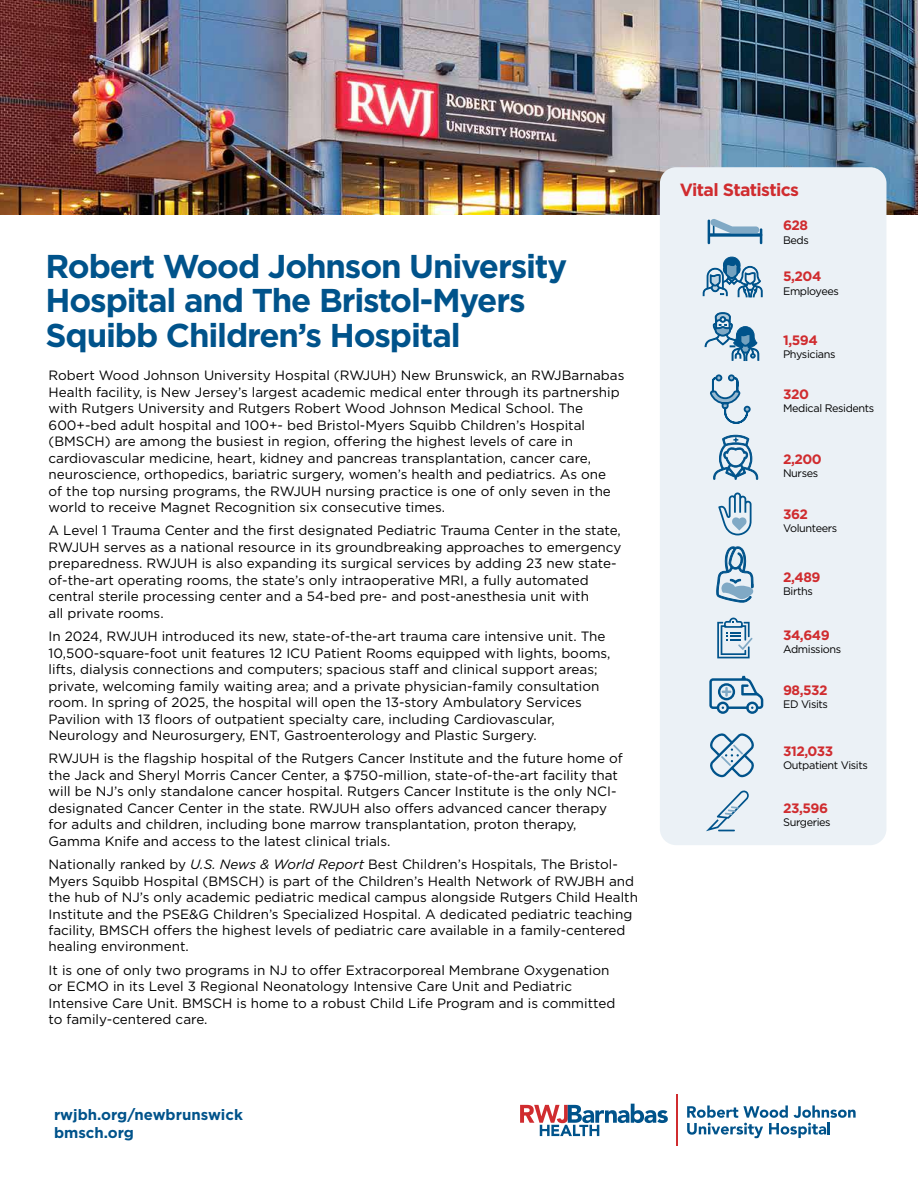
<style>
.page{position:relative;width:918px;height:1188px;background:#fff}
.page>*{position:absolute;margin:0;border:0;box-sizing:border-box;transform-origin:0 0}
.t1{font:700 33px/34.5px "Gotham";letter-spacing:-.035em;color:#00538b}
.t2{font:700 17.7px "Gotham";letter-spacing:-.035em;color:#d02c2f}
.t3{font:700 15px/18px "Gotham";color:#00538b}
.t4{font:700 13.65px "Gotham";letter-spacing:-.035em;color:#d02c2f}
.t5{font:13.5px/16.5px "Gotham";color:#000}
.t6{font:10.95px "Gotham";letter-spacing:-.035em;color:#000}
.s1{font-style:italic}
</style>
<div class="page">
<img style="left:0;top:0;width:918px;height:214px">
<svg style="left:520px;top:1104px;width:148px;height:32px"></svg>
<svg style="left:687px;top:1105px;width:169px;height:33px"></svg>
<hr style="left:676px;top:1094px;width:2px;height:51px;background:#d02c2f">
<div style="left:660px;top:167px;width:226px;height:678px;background:#ebf1f6;border-radius:16px"></div>
<hr style="left:708px;top:220px;width:2px;height:24px;background:#00538b">
<svg style="left:710px;top:219px;width:52px;height:25px"></svg>
<svg style="left:713px;top:435px;width:45px;height:45px"></svg>
<svg style="left:718px;top:493px;width:34px;height:42px"></svg>
<svg style="left:716px;top:546px;width:38px;height:112px"></svg>
<svg style="left:709px;top:676px;width:54px;height:38px"></svg>
<svg style="left:703px;top:257px;width:59px;height:104px"></svg>
<svg style="left:710px;top:733px;width:44px;height:44px"></svg>
<svg style="left:706px;top:790px;width:43px;height:41px"></svg>
<svg style="left:710px;top:374px;width:41px;height:50px"></svg>
<h1 class="t1" style="left:46px;top:248px;width:523px">Robert Wood Johnson University<br>Hospital and The Bristol-Myers<br>Squibb Children’s Hospital</h1>
<p class="t5" style="left:49px;top:367px;width:577px">Robert Wood Johnson University Hospital (RWJUH) New Brunswick, an RWJBarnabas Health facility, is New Jersey’s largest academic medical enter through its partnership with Rutgers University and Rutgers Robert Wood Johnson Medical School. The 600+-bed adult hospital and 100+- bed Bristol-Myers Squibb Children’s Hospital (BMSCH) are among the busiest in region, offering the highest levels of care in cardiovascular medicine, heart, kidney and pancreas transplantation, cancer care, neuroscience, orthopedics, bariatric surgery, women’s health and pediatrics. As one<br>of the top nursing programs, the RWJUH nursing practice is one of only seven in the world to receive Magnet Recognition six consecutive times.</p>
<p class="t5" style="left:49px;top:522px;width:575px">A Level 1 Trauma Center and the first designated Pediatric Trauma Center in the state, RWJUH serves as a national resource in its groundbreaking approaches to emergency preparedness. RWJUH is also expanding its surgical services by adding 23 new state&shy;of-the-art operating rooms, the state’s only intraoperative MRI, a fully automated central sterile processing center and a 54-bed pre- and post-anesthesia unit with<br>all private rooms.</p>
<p class="t5" style="left:49px;top:628px;width:564px">In 2024, RWJUH introduced its new, state-of-the-art trauma care intensive unit. The 10,500-square-foot unit features 12 ICU Patient Rooms equipped with lights, booms, lifts, dialysis connections and computers; spacious staff and clinical support areas; private, welcoming family waiting area; and a private physician-family consultation room. In spring of 2025, the hospital will open the 13-story Ambulatory Services Pavilion with 13 floors of outpatient specialty care, including Cardiovascular, Neurology and Neurosurgery, ENT, Gastroenterology and Plastic Surgery.</p>
<p class="t5" style="left:49px;top:750px;width:576px">RWJUH is the flagship hospital of the Rutgers Cancer Institute and the future home of the Jack and Sheryl Morris Cancer Center, a $750-million, state-of-the-art facility that will be NJ’s only standalone cancer hospital. Rutgers Cancer Institute is the only NCI&shy;designated Cancer Center in the state. RWJUH also offers advanced cancer therapy for adults and children, including bone marrow transplantation, proton therapy, Gamma Knife and access to the latest clinical trials.</p>
<p class="t5" style="left:49px;top:856px;width:591px">Nationally ranked by <span class="s1">U.S. News &amp; World Report</span> Best Children’s Hospitals, The Bristol-Myers Squibb Hospital (BMSCH) is part of the Children’s Health Network of RWJBH and the hub of NJ’s only academic pediatric medical campus alongside Rutgers Child Health Institute and the PSE&amp;G Children’s Specialized Hospital. A dedicated pediatric teaching facility, BMSCH offers the highest levels of pediatric care available in a family-centered healing environment.</p>
<p class="t5" style="left:49px;top:961px;width:568px">It is one of only two programs in NJ to offer Extracorporeal Membrane Oxygenation or ECMO in its Level 3 Regional Neonatology Intensive Care Unit and Pediatric Intensive Care Unit. BMSCH is home to a robust Child Life Program and is committed to family-centered care.</p>
<p class="t3" style="left:54px;top:1105px;width:190px">rwjbh.org/newbrunswick bmsch.org</p>
<h2 class="t2" style="left:680px;top:178px;width:121px">Vital Statistics</h2>
<p class="t4" style="left:783px;top:217px;width:27px">628</p>
<p class="t6" style="left:783px;top:233px;width:27px">Beds</p>
<p class="t4" style="left:783px;top:268px;width:40px">5,204</p>
<p class="t6" style="left:783px;top:284px;width:57px">Employees</p>
<p class="t4" style="left:783px;top:331px;width:36px">1,594</p>
<p class="t6" style="left:783px;top:347px;width:54px">Physicians</p>
<p class="t4" style="left:783px;top:385px;width:27px">320</p>
<p class="t6" style="left:783px;top:402px;width:93px">Medical Residents</p>
<p class="t4" style="left:783px;top:450px;width:40px">2,200</p>
<p class="t6" style="left:783px;top:466px;width:37px">Nurses</p>
<p class="t4" style="left:783px;top:505px;width:26px">362</p>
<p class="t6" style="left:783px;top:521px;width:56px">Volunteers</p>
<p class="t4" style="left:783px;top:568px;width:39px">2,489</p>
<p class="t6" style="left:783px;top:584px;width:31px">Births</p>
<p class="t4" style="left:783px;top:626px;width:48px">34,649</p>
<p class="t6" style="left:783px;top:642px;width:60px">Admissions</p>
<p class="t4" style="left:783px;top:681px;width:46px">98,532</p>
<p class="t6" style="left:783px;top:697px;width:46px">ED Visits</p>
<p class="t4" style="left:783px;top:742px;width:52px">312,033</p>
<p class="t6" style="left:783px;top:758px;width:86px">Outpatient Visits</p>
<p class="t4" style="left:783px;top:799px;width:46px">23,596</p>
<p class="t6" style="left:783px;top:816px;width:49px">Surgeries</p>
</div>
